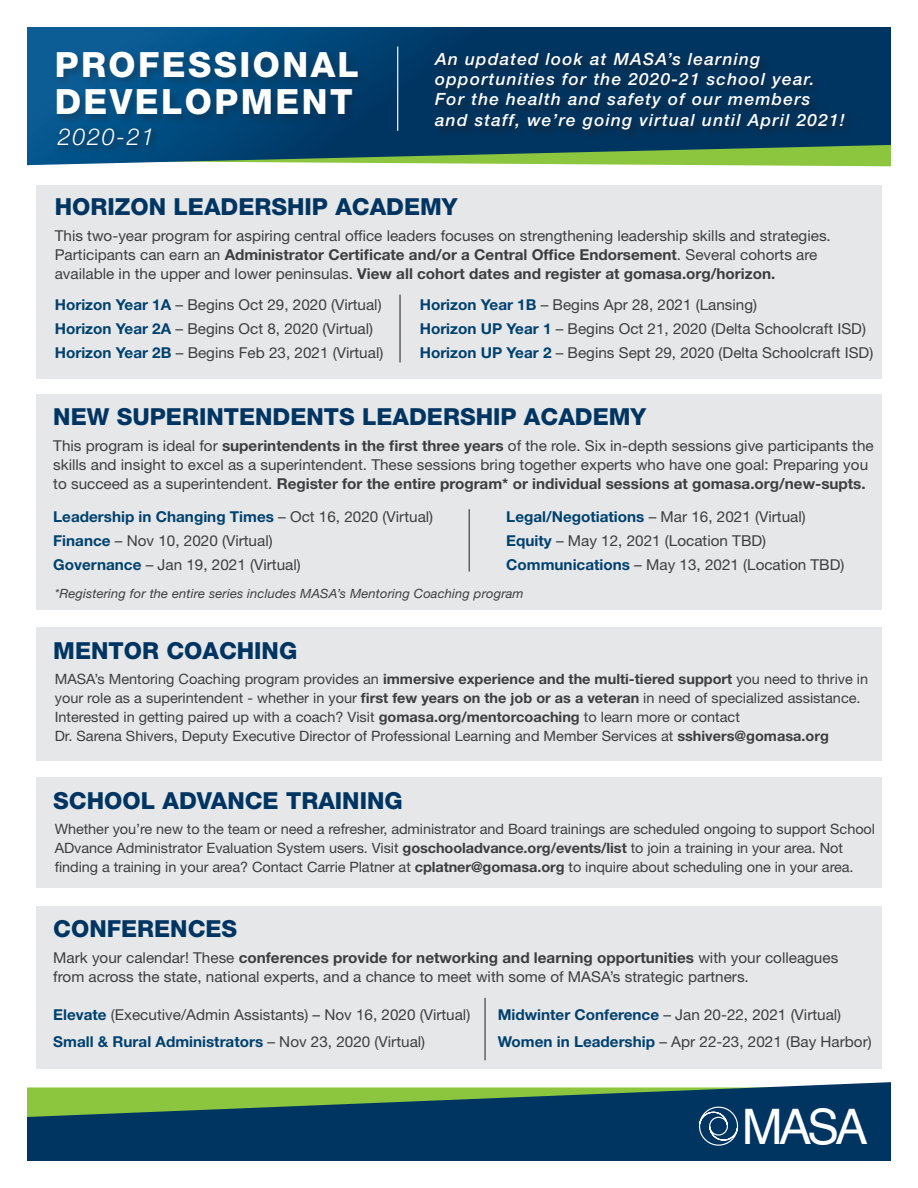
<style>
.page{position:relative;width:918px;height:1188px;background:#fff}
.page>*{position:absolute;margin:0;border:0;box-sizing:border-box;transform-origin:0 0}
.t1{font:49.05px "Helvetica";color:#fff}
.t2{font:800 34.8px/37.8px "Helvetica Neue LT Std";letter-spacing:.07em;color:#fff}
.t3{font:800 23.55px "Helvetica Neue LT Std";color:#003562}
.t4{font:italic 300 23.4px "Helvetica Neue LT Std";letter-spacing:.07em;color:#fff}
.t5{font:italic 500 16.95px/20.2px "Helvetica Neue LT Std";letter-spacing:.07em;color:#fff}
.t6{font:15px/19px "Helvetica Neue LT Std";color:#3e3e3f}
.t7{font:700 15px "Helvetica Neue LT Std";color:#00416e}
.t8{font:14.25px/19px "Helvetica Neue LT Std";letter-spacing:-.005em;color:#3e3e3f}
.t9{font:italic 12.75px "Helvetica Neue LT Std";letter-spacing:.01em;color:#3e3e3f}
.s1{font-weight:700}
.s2{font-weight:700;color:#00416e}
.s3{font-weight:400;color:#3e3e3f}
</style>
<div class="page">
<svg style="left:27px;top:27px;width:864px;height:138px;background:#1a566b"></svg>
<div style="left:54px;top:49px;width:314px;height:77px;background:#231f20;opacity:.32"></div>
<div style="left:432px;top:50px;width:425px;height:91px;background:#03325b"></div>
<div style="left:55px;top:125px;width:105px;height:30px;background:#231f20;opacity:.75"></div>
<hr style="left:397px;top:47px;width:1px;height:84px;background:#fff">
<div style="left:36px;top:627px;width:846px;height:134px;background:#e6e7e9"></div>
<div style="left:36px;top:777px;width:846px;height:111px;background:#e6e7e9"></div>
<div style="left:36px;top:906px;width:846px;height:163px;background:#e6e7e9"></div>
<div style="left:36px;top:185px;width:846px;height:194px;background:#e6e7e9"></div>
<hr style="left:400px;top:295px;width:1px;height:68px;background:#231f20">
<svg style="left:27px;top:1082px;width:864px;height:79px;fill:#003562"></svg>
<svg style="left:27px;top:1087px;width:750px;height:60px;background:#255a5b"></svg>
<div style="left:36px;top:394px;width:846px;height:215px;background:#e6e7e9"></div>
<hr style="left:469px;top:509px;width:1px;height:63px;background:#231f20">
<hr style="left:485px;top:998px;width:1px;height:62px;background:#231f20">
<p class="t2" style="left:55px;top:45px;width:306px">PROFESSIONAL<br>DEVELOPMENT</p>
<p class="t5" style="left:435px;top:49px;width:411px">An updated look at MASA’s learning opportunities for the 2020-21 school year.<br>For the health and safety of our members and staff, we’re going virtual until April 2021!</p>
<p class="t4" style="left:58px;top:122px;width:98px">2020-21</p>
<p class="t3" style="left:55px;top:192px;width:404px">HORIZON LEADERSHIP ACADEMY</p>
<p class="t6" style="left:55px;top:225px;width:778px">This two-year program for aspiring central office leaders focuses on strengthening leadership skills and strategies.<br>Participants can earn an <span class="s1">Administrator Certificate and/or a Central Office Endorsement</span>. Several cohorts are available in the upper and lower peninsulas. <span class="s1">View all cohort dates and register at gomasa.org/horizon.</span></p>
<p class="t6" style="left:55px;top:295px;width:328px"><span class="s2">Horizon Year 1A</span> – Begins Oct 29, 2020 (Virtual)</p>
<p class="t6" style="left:55px;top:319px;width:320px"><span class="s2">Horizon Year 2A</span> – Begins Oct 8, 2020 (Virtual)</p>
<p class="t6" style="left:55px;top:343px;width:330px"><span class="s2">Horizon Year 2B</span> – Begins Feb 23, 2021 (Virtual)</p>
<p class="t6" style="left:420px;top:295px;width:339px"><span class="s2">Horizon Year 1B</span> – Begins Apr 28, 2021 (Lansing)</p>
<p class="t6" style="left:420px;top:319px;width:448px"><span class="s2">Horizon UP Year 1</span> – Begins Oct 21, 2020 (Delta Schoolcraft ISD)</p>
<p class="t6" style="left:420px;top:343px;width:455px"><span class="s2">Horizon UP Year 2</span> – Begins Sept 29, 2020 (Delta Schoolcraft ISD)</p>
<p class="t3" style="left:53px;top:403px;width:594px">NEW SUPERINTENDENTS LEADERSHIP ACADEMY</p>
<p class="t6" style="left:53px;top:436px;width:822px">This program is ideal for <span class="s1">superintendents in the first three years</span> of the role. Six in-depth sessions give participants the skills and insight to excel as a superintendent. These sessions bring together experts who have one goal: Preparing you to succeed as a superintendent. <span class="s1">Register for the entire program* or individual sessions at gomasa.org/new-supts.</span></p>
<p class="t7" style="left:53px;top:507px;width:381px">Leadership in Changing Times <span class="s3">– Oct 16, 2020 (Virtual)</span></p>
<p class="t6" style="left:53px;top:531px;width:221px"><span class="s2">Finance</span> – Nov 10, 2020 (Virtual)</p>
<p class="t6" style="left:53px;top:555px;width:249px"><span class="s2">Governance</span> – Jan 19, 2021 (Virtual)</p>
<p class="t6" style="left:506px;top:507px;width:301px"><span class="s2">Legal/Negotiations</span> – Mar 16, 2021 (Virtual)</p>
<p class="t6" style="left:506px;top:531px;width:261px"><span class="s2">Equity</span> – May 12, 2021 (Location TBD)</p>
<p class="t6" style="left:506px;top:555px;width:340px"><span class="s2">Communications</span> – May 13, 2021 (Location TBD)</p>
<p class="t9" style="left:55px;top:585px;width:470px">*Registering for the entire series includes MASA’s Mentoring Coaching program</p>
<p class="t3" style="left:53px;top:637px;width:246px">MENTOR COACHING</p>
<p class="t8" style="left:55px;top:669px;width:815px">MASA’s Mentoring Coaching program provides an <span class="s1">immersive experience and the multi-tiered support</span> you need to thrive in your role as a superintendent - whether in your <span class="s1">first few years on the job or as a veteran</span> in need of specialized assistance.<br>Interested in getting paired up with a coach? Visit <span class="s1">gomasa.org/mentorcoaching</span> to learn more or contact<br>Dr. Sarena Shivers, Deputy Executive Director of Professional Learning and Member Services at <span class="s1">sshivers@gomasa.org</span></p>
<p class="t3" style="left:53px;top:786px;width:351px">SCHOOL ADVANCE TRAINING</p>
<p class="t8" style="left:55px;top:819px;width:822px">Whether you’re new to the team or need a refresher, administrator and Board trainings are scheduled ongoing to support School<br>ADvance Administrator Evaluation System users. Visit <span class="s1">goschooladvance.org/events/list</span> to join a training in your area. Not finding a training in your area? Contact Carrie Platner at <span class="s1">cplatner@gomasa.org</span> to inquire about scheduling one in your area.</p>
<p class="t3" style="left:53px;top:914px;width:186px">CONFERENCES</p>
<p class="t6" style="left:53px;top:948px;width:787px">Mark your calendar! These <span class="s1">conferences provide for networking and learning opportunities</span> with your colleagues from across the state, national experts, and a chance to meet with some of MASA’s strategic partners.</p>
<p class="t6" style="left:53px;top:1005px;width:419px"><span class="s2">Elevate</span> (Executive/Admin Assistants) – Nov 16, 2020 (Virtual)</p>
<p class="t7" style="left:53px;top:1032px;width:373px">Small &amp; Rural Administrators <span class="s3">– Nov 23, 2020 (Virtual)</span></p>
<p class="t6" style="left:498px;top:1001px;width:376px;line-height:27px"><span class="s2">Midwinter Conference</span> – Jan 20-22, 2021 (Virtual)<br><span class="s2">Women in Leadership</span> – Apr 22-23, 2021 (Bay Harbor)</p>
<p class="t1" style="left:742px;top:1088px;width:128px">MASA</p>
</div>
